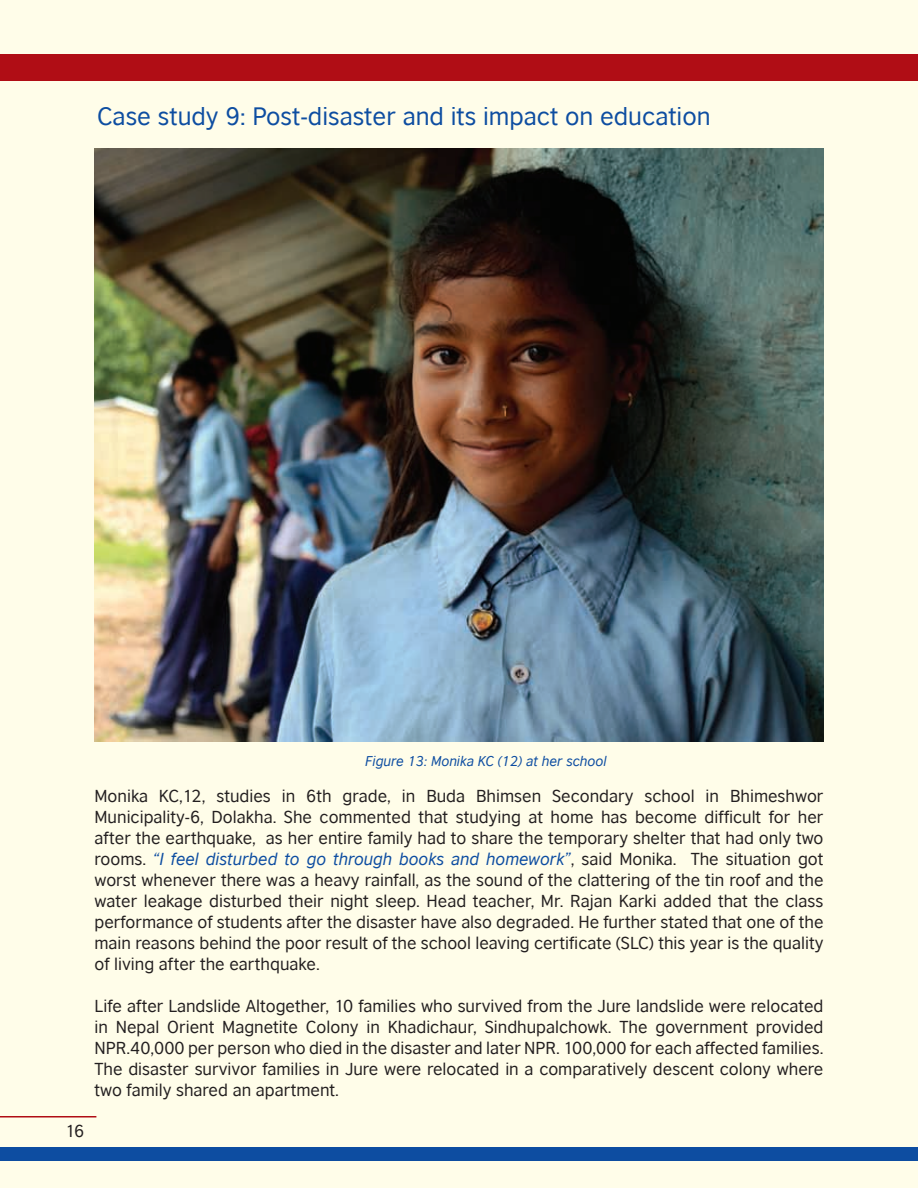
<style>
.page{position:relative;width:918px;height:1188px;background:#fffde9}
.page>*{position:absolute;margin:0;border:0;box-sizing:border-box;transform-origin:0 0}
.t1{font:24px "British Council Sans";color:#0d4da1}
.t2{font:16.5px/21px "British Council Sans";color:#231f20;text-align:justify}
.t3{font:italic 13.5px "British Council Sans";color:#0d4da1}
.s1{font-style:italic;color:#0d4da1}
</style>
<div class="page">
<div style="left:0;top:1148px;width:918px;height:13px;background:#0d4da1"></div>
<hr style="left:0;top:1116px;width:96px;height:2px;background:#b00d15">
<div style="left:12px;top:54px;width:906px;height:27px;background:#b00d15"></div>
<img style="left:94px;top:148px;width:730px;height:593px">
<h1 class="t1" style="left:97px;top:101px;width:615px">Case study 9: Post-disaster and its impact on education</h1>
<p class="t2" style="left:65px;top:1120px;width:20px">16</p>
<p class="t3" style="left:365px;top:753px;width:243px">Figure 13: Monika KC (12) at her school</p>
<p class="t2" style="left:94px;top:785px;width:731px">Monika KC,12, studies in 6th grade, in Buda Bhimsen Secondary school in Bhimeshwor Municipality-6, Dolakha. She commented that studying at home has become difficult for her after the earthquake, as her entire family had to share the temporary shelter that had only two rooms. <span class="s1">“I feel disturbed to go through books and homework”</span>, said Monika. The situation got worst whenever there was a heavy rainfall, as the sound of the clattering of the tin roof and the water leakage disturbed their night sleep. Head teacher, Mr. Rajan Karki added that the class performance of students after the disaster have also degraded. He further stated that one of the main reasons behind the poor result of the school leaving certificate (SLC) this year is the quality of living after the earthquake.</p>
<p class="t2" style="left:95px;top:995px;width:731px">Life after Landslide Altogether, 10 families who survived from the Jure landslide were relocated in Nepal Orient Magnetite Colony in Khadichaur, Sindhupalchowk. The government provided NPR.40,000 per person who died in the disaster and later NPR. 100,000 for each affected families.<br>The disaster survivor families in Jure were relocated in a comparatively descent colony where two family shared an apartment.</p>
</div>
